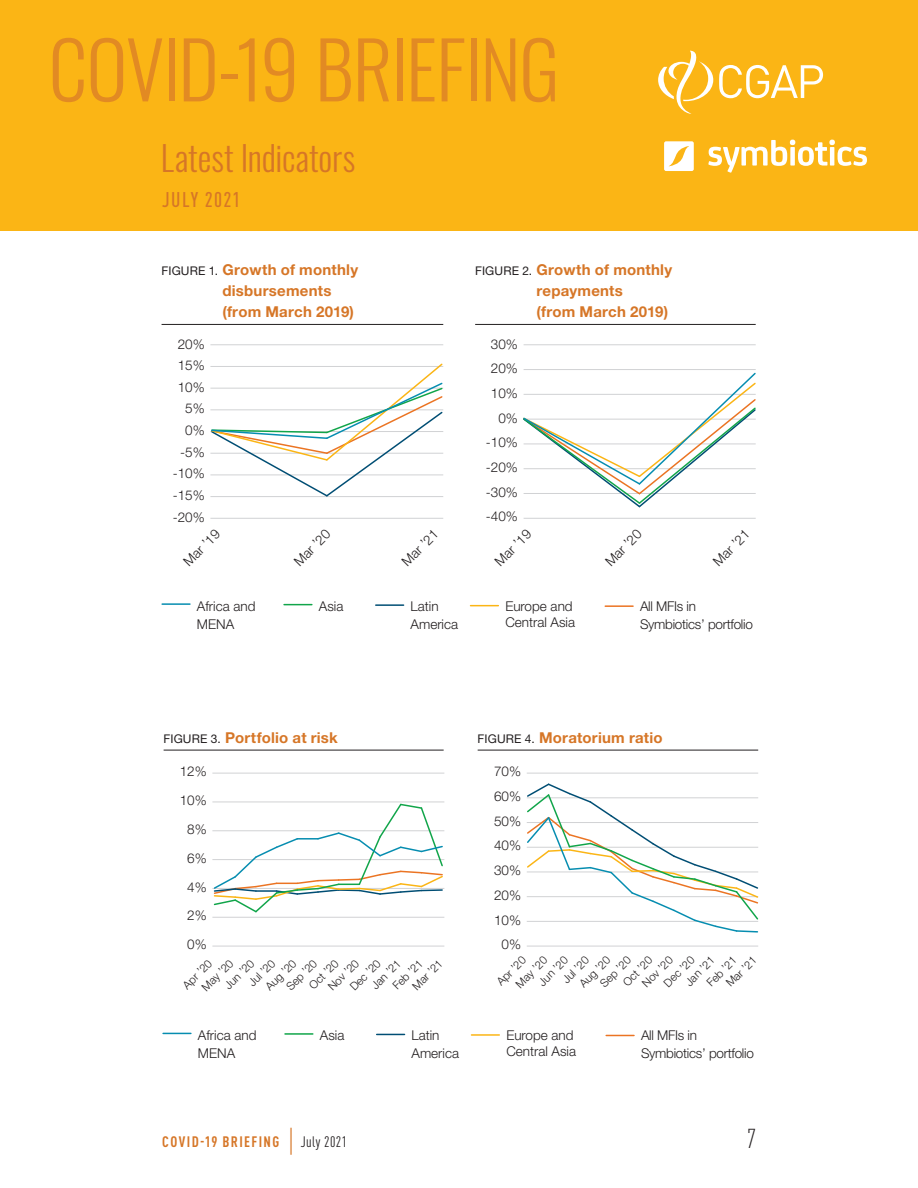
<style>
.page{position:relative;width:918px;height:1188px;background:#fff}
.page>*{position:absolute;margin:0;border:0;box-sizing:border-box;transform-origin:0 0}
.t1{font:300 77.7px "Oswald";letter-spacing:-.015em;color:#e28a23}
.t2{font:300 34.5px "Oswald";letter-spacing:-.005em;color:#d67627}
.t3{font:300 condensed 27px "DIN Pro";color:#231f20}
.t4{font:500 condensed 21px "DIN Pro";letter-spacing:.07em;color:#d67627}
.t5{font:700 15px/21px "Helvetica Neue LT Std";letter-spacing:.015em;color:#d67627}
.t6{font:700 condensed 15px "DIN Pro";letter-spacing:.09em;color:#d67627}
.t7{font:300 13.5px/24.8px "Helvetica Neue LT Std";color:#231f20}
.t8{font:300 13.5px/18px "Helvetica Neue LT Std";letter-spacing:-.02em;color:#231f20}
.t9{font:300 11.25px/15.6px "Helvetica Neue LT Std";color:#231f20}
.s1{font-weight:400;font-size:12px;color:#231f20}
.s2{font-family:"Minion Pro";font-weight:400;font-stretch:normal;font-size:27px}
.s3{font-weight:400;color:#231f20}
</style>
<div class="page">
<div style="left:0;top:0;width:918px;height:230px;background:#fbb515"></div>
<svg style="left:719px;top:65px;width:104px;height:33px"></svg>
<svg style="left:658px;top:51px;width:55px;height:63px"></svg>
<svg style="left:708px;top:140px;width:159px;height:33px"></svg>
<svg style="left:664px;top:141px;width:30px;height:30px"></svg>
<svg style="left:163px;top:1033px;width:28px;height:1px"></svg>
<hr style="left:285px;top:1033px;width:28px;height:2px;background:#11a54a">
<hr style="left:471px;top:1034px;width:28px;height:2px;background:#fbb515">
<svg style="left:377px;top:1034px;width:28px;height:1px"></svg>
<svg style="left:606px;top:1035px;width:28px;height:1px"></svg>
<hr style="left:164px;top:750px;width:280px;height:1px;background:#231f20">
<hr style="left:212px;top:946px;width:232px;height:1px;background:#d1d2d4">
<hr style="left:212px;top:917px;width:232px;height:1px;background:#d1d2d4">
<hr style="left:212px;top:888px;width:232px;height:1px;background:#d1d2d4">
<hr style="left:212px;top:859px;width:232px;height:1px;background:#d1d2d4">
<hr style="left:212px;top:830px;width:232px;height:1px;background:#d1d2d4">
<hr style="left:212px;top:802px;width:232px;height:1px;background:#d1d2d4">
<hr style="left:212px;top:773px;width:232px;height:1px;background:#d1d2d4">
<svg style="left:213px;top:802px;width:231px;height:111px"></svg>
<hr style="left:527px;top:946px;width:231px;height:1px;background:#d1d2d4">
<hr style="left:527px;top:773px;width:231px;height:1px;background:#d1d2d4">
<hr style="left:478px;top:750px;width:280px;height:1px;background:#231f20">
<svg style="left:526px;top:783px;width:233px;height:150px"></svg>
<hr style="left:162px;top:603px;width:28px;height:2px;background:#068db0">
<svg style="left:284px;top:604px;width:28px;height:1px"></svg>
<svg style="left:471px;top:605px;width:27px;height:1px"></svg>
<hr style="left:376px;top:604px;width:28px;height:2px;background:#004e74">
<hr style="left:605px;top:605px;width:28px;height:2px;background:#eb7423">
<hr style="left:210px;top:518px;width:233px;height:1px;background:#d1d2d4">
<hr style="left:210px;top:344px;width:233px;height:1px;background:#d1d2d4">
<hr style="left:162px;top:324px;width:281px;height:1px;background:#231f20">
<svg style="left:210px;top:363px;width:234px;height:134px"></svg>
<hr style="left:524px;top:518px;width:232px;height:1px;background:#d1d2d4">
<hr style="left:524px;top:369px;width:232px;height:1px;background:#d1d2d4">
<hr style="left:524px;top:344px;width:232px;height:1px;background:#d1d2d4">
<hr style="left:475px;top:324px;width:281px;height:1px;background:#231f20">
<svg style="left:523px;top:372px;width:233px;height:136px"></svg>
<h1 class="t1" style="left:49px;top:36px;width:512px">COVID-19 BRIEFING</h1>
<h2 class="t2" style="left:161px;top:143px;width:196px">Latest Indicators</h2>
<h3 class="t4" style="left:162px;top:188px;width:80px">JULY 2021</h3>
<h3 class="t4" style="left:162px;top:188px;width:116px">OCTOBER 2020</h3>
<p class="t5" style="left:222px;top:261px;width:137px;text-indent:-61px"><span class="s1">FIGURE 1.</span> Growth of monthly disbursements (from March 2019)</p>
<p class="t7" style="left:173px;top:334px;width:34px;line-height:21.6px;text-align:right">20%<br>15%<br>10%<br>5%<br>0% -5% -10% -15% -20%</p>
<p class="t5" style="left:536px;top:261px;width:137px;text-indent:-61px"><span class="s1">FIGURE 2.</span> Growth of monthly repayments<br>(from March 2019)</p>
<p class="t7" style="left:486px;top:333px;width:34px;text-align:right">30%<br>20%<br>10%<br>0% -10% -20% -30% -40%</p>
<p class="t7" style="left:178px;top:555px;width:47px;rotate:-45deg">Mar ’19</p>
<p class="t7" style="left:288px;top:555px;width:47px;rotate:-45deg">Mar ’20</p>
<p class="t7" style="left:396px;top:555px;width:47px;rotate:-45deg">Mar ’21</p>
<p class="t7" style="left:489px;top:555px;width:47px;rotate:-45deg">Mar ’19</p>
<p class="t7" style="left:600px;top:555px;width:47px;rotate:-45deg">Mar ’20</p>
<p class="t7" style="left:708px;top:555px;width:47px;rotate:-45deg">Mar ’21</p>
<p class="t7" style="left:197px;top:598px;width:60px;line-height:18px">Africa and<br>MENA</p>
<p class="t7" style="left:319px;top:595px;width:26px">Asia</p>
<p class="t7" style="left:505px;top:599px;width:71px;line-height:16.5px">Europe and<br>Central Asia</p>
<p class="t7" style="left:411px;top:598px;width:49px;line-height:18px">Latin<br>America</p>
<p class="t8" style="left:640px;top:598px;width:114px">All MFIs in<br>Symbiotics’ portfolio</p>
<p class="t5" style="left:164px;top:728px;width:176px"><span class="s1">FIGURE 3.</span> Portfolio at risk</p>
<p class="t5" style="left:478px;top:728px;width:187px"><span class="s1">FIGURE 4.</span> Moratorium ratio</p>
<p class="t7" style="left:180px;top:758px;width:29px;line-height:28.8px;text-align:center">12%<br>10%<br>8%<br>6%<br>4%<br>2%<br>0%</p>
<p class="t7" style="left:494px;top:760px;width:29px;text-align:center">70%<br>60%<br>50%<br>40%<br>30%<br>20%<br>10%<br>0%</p>
<p class="t9" style="left:306px;top:982px;width:38px;rotate:-45deg">Oct ’20</p>
<p class="t9" style="left:180px;top:982px;width:37px;rotate:-45deg">Apr ’20</p>
<p class="t9" style="left:246px;top:980px;width:34px;rotate:-45deg">Jul ’20</p>
<p class="t9" style="left:263px;top:984px;width:40px;rotate:-45deg">Aug ’20</p>
<p class="t9" style="left:283px;top:984px;width:40px;rotate:-45deg">Sep ’20</p>
<p class="t9" style="left:325px;top:984px;width:40px;rotate:-45deg">Nov ’20</p>
<p class="t9" style="left:347px;top:984px;width:40px;rotate:-45deg">Dec ’20</p>
<p class="t9" style="left:199px;top:984px;width:41px;rotate:-45deg">May ’20</p>
<p class="t9" style="left:222px;top:982px;width:38px;rotate:-45deg">Jun ’20</p>
<p class="t9" style="left:379px;top:972px;width:39px;text-indent:-15px;rotate:-45deg">Jan ’21<br>Feb ’21</p>
<p class="t9" style="left:410px;top:983px;width:39px;rotate:-45deg">Mar ’21</p>
<p class="t9" style="left:494px;top:979px;width:37px;rotate:-45deg">Apr ’20</p>
<p class="t9" style="left:559px;top:976px;width:34px;rotate:-45deg">Jul ’20</p>
<p class="t9" style="left:577px;top:980px;width:40px;rotate:-45deg">Aug ’20</p>
<p class="t9" style="left:597px;top:980px;width:40px;rotate:-45deg">Sep ’20</p>
<p class="t9" style="left:620px;top:979px;width:38px;rotate:-45deg">Oct ’20</p>
<p class="t9" style="left:513px;top:981px;width:41px;rotate:-45deg">May ’20</p>
<p class="t9" style="left:536px;top:979px;width:38px;rotate:-45deg">Jun ’20</p>
<p class="t9" style="left:639px;top:980px;width:40px;rotate:-45deg">Nov ’20</p>
<p class="t9" style="left:661px;top:980px;width:40px;rotate:-45deg">Dec ’20</p>
<p class="t9" style="left:693px;top:969px;width:39px;text-indent:-15px;rotate:-45deg">Jan ’21<br>Feb ’21</p>
<p class="t9" style="left:723px;top:980px;width:39px;rotate:-45deg">Mar ’21</p>
<p class="t7" style="left:198px;top:1027px;width:60px;line-height:18px">Africa and<br>MENA</p>
<p class="t7" style="left:320px;top:1024px;width:26px">Asia</p>
<p class="t7" style="left:506px;top:1028px;width:71px;line-height:16.5px">Europe and<br>Central Asia</p>
<p class="t7" style="left:412px;top:1027px;width:49px;line-height:18px">Latin<br>America</p>
<p class="t8" style="left:641px;top:1027px;width:114px">All MFIs in<br>Symbiotics’ portfolio</p>
<p class="t6" style="left:162px;top:1133px;width:187px">COVID-19 BRIEFING <span class="s2">|</span> <span class="s3">July 2021</span></p>
<h3 class="t3" style="left:747px;top:1123px;width:11px">7</h3>
</div>
